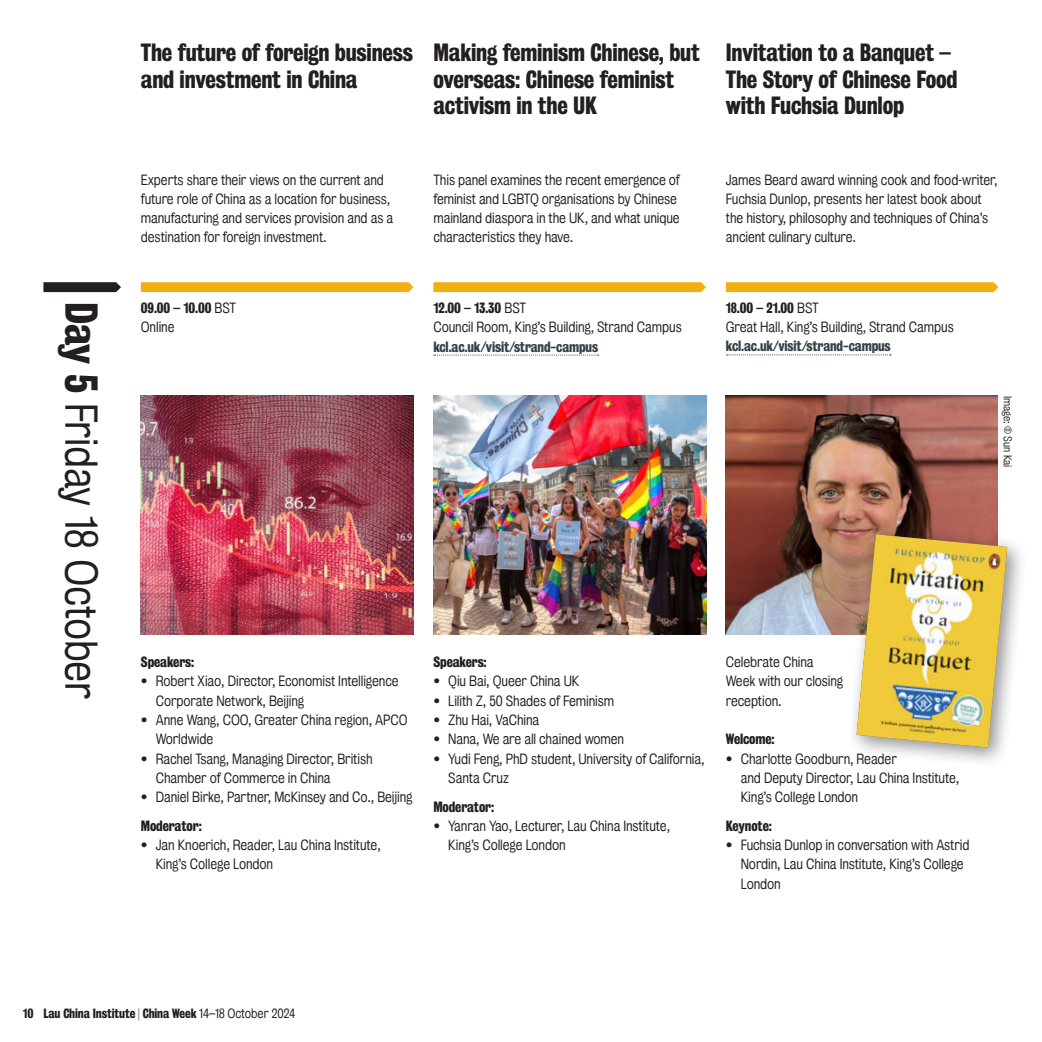
<style>
.page{position:relative;width:1042px;height:1042px;background:#fff}
.page>*{position:absolute;margin:0;border:0;box-sizing:border-box;transform-origin:0 0}
.KCL_-_half_line_-_body_text_9_5_12_KC_-_{font:42px "Kings Bureau Grot Five One";letter-spacing:-.01em;color:#231f20}
.Page_title_KBG_37{font:22.75px/26.2px "Kings Bureau Grot Three Seven";letter-spacing:-.01em;color:#231f20}
.Body_text_-_bureau_-_no_space_after{font:13.65px/19.2px "Kings Bureau Grot Five One";letter-spacing:-.01em;color:#231f20}
.Body_text_heading_-_space_before{font:13.65px "Kings Bureau Grot Three Seven";letter-spacing:-.01em;color:#231f20}
.Body_text_-_bureau_-_no_space_after-2{font:13.65px "Kings Bureau Grot Three Seven";letter-spacing:-.01em;color:#231f20}
.Body_text_-_bureau_-_space_after{font:13.65px/19.2px "Kings Bureau Grot Five One";letter-spacing:-.01em;color:#231f20}
.t1{font:12.25px "Kings Bureau Grot Three Seven";letter-spacing:-.01em;color:#231f20}
.event_type{font:10.5px "Kings Bureau Grot Five One";letter-spacing:-.01em;color:#231f20}
.s1{font-family:"Kings Bureau Grot Three Seven"}
.s2{font-family:"Kings Bureau Grot Five One"}
.s3{font-family:"Kings Bureau Grot Three Seven";color:#344146}
</style>
<div class="page">
<svg style="left:43px;top:282px;width:78px;height:10px"></svg>
<img style="left:141px;top:396px;width:272px;height:238px">
<img style="left:433px;top:396px;width:273px;height:238px">
<svg style="left:434px;top:355px;width:165px;height:1px"></svg>
<svg style="left:141px;top:282px;width:272px;height:10px;background:#f0b119"></svg>
<svg style="left:433px;top:282px;width:273px;height:10px;background:#f0b11a"></svg>
<svg style="left:726px;top:282px;width:272px;height:10px;background:#f0b119"></svg>
<img style="left:726px;top:396px;width:271px;height:238px">
<svg style="left:726px;top:354px;width:165px;height:1px"></svg>
<div style="left:846px;top:524px;width:181px;height:244px;background:#231f20;opacity:.5"></div>
<img style="left:856px;top:534px;width:151px;height:213px">
<p class="KCL_-_half_line_-_body_text_9_5_12_KC_-_" style="left:105px;top:302px;width:399px;rotate:90deg"><span class="s1">Day 5</span> Friday 18 October</p>
<p class="Page_title_KBG_37" style="left:141px;top:40px;width:274px">The future of foreign business and investment in China</p>
<p class="Page_title_KBG_37" style="left:433px;top:40px;width:268px">Making feminism Chinese, but overseas: Chinese feminist activism in the UK</p>
<p class="Body_text_-_bureau_-_no_space_after" style="left:141px;top:170px;width:254px">Experts share their views on the current and future role of China as a location for business, manufacturing and services provision and as a destination for foreign investment.</p>
<p class="Body_text_-_bureau_-_no_space_after" style="left:433px;top:170px;width:248px">This panel examines the recent emergence of feminist and LGBTQ organisations by Chinese mainland diaspora in the UK, and what unique characteristics they have.</p>
<p class="Body_text_-_bureau_-_no_space_after-2" style="left:141px;top:300px;width:97px">09.00 – 10.00 <span class="s2">BST</span></p>
<p class="Body_text_-_bureau_-_no_space_after" style="left:141px;top:318px;width:35px">Online</p>
<p class="Body_text_-_bureau_-_no_space_after-2" style="left:433px;top:300px;width:94px">12.00 – 13.30 <span class="s2">BST</span></p>
<p class="Body_text_-_bureau_-_no_space_after" style="left:433px;top:318px;width:250px">Council Room, King’s Building, Strand Campus <span class="s3">kcl.ac.uk/visit/strand-campus</span></p>
<p class="Page_title_KBG_37" style="left:726px;top:40px;width:233px">Invitation to a Banquet –<br>The Story of Chinese Food with Fuchsia Dunlop</p>
<p class="Body_text_-_bureau_-_no_space_after" style="left:726px;top:170px;width:273px">James Beard award winning cook and food-writer, Fuchsia Dunlop, presents her latest book about the history, philosophy and techniques of China’s ancient culinary culture.</p>
<p class="Body_text_-_bureau_-_no_space_after-2" style="left:726px;top:300px;width:94px">18.00 – 21.00 <span class="s2">BST</span></p>
<p class="Body_text_-_bureau_-_no_space_after" style="left:726px;top:317px;width:229px">Great Hall, King’s Building, Strand Campus <span class="s3">kcl.ac.uk/visit/strand-campus</span></p>
<p class="event_type" style="left:1013px;top:396px;width:73px;rotate:90deg">Image: © Sun Kai</p>
<p class="Body_text_heading_-_space_before" style="left:141px;top:654px;width:55px">Speakers:</p>
<p class="Body_text_-_bureau_-_no_space_after" style="left:156px;top:672px;width:244px;text-indent:-15px">• Robert Xiao, Director, Economist Intelligence<br>Corporate Network, Beijing</p>
<p class="Body_text_-_bureau_-_no_space_after" style="left:156px;top:710px;width:253px;text-indent:-15px">• Anne Wang, COO, Greater China region, APCO<br>Worldwide</p>
<p class="Body_text_-_bureau_-_no_space_after" style="left:156px;top:749px;width:218px;text-indent:-15px">• Rachel Tsang, Managing Director, British<br>Chamber of Commerce in China</p>
<p class="Body_text_-_bureau_-_no_space_after" style="left:141px;top:787px;width:273px">• Daniel Birke, Partner, McKinsey and Co., Beijing</p>
<p class="Body_text_heading_-_space_before" style="left:141px;top:818px;width:62px">Moderator:</p>
<p class="Body_text_-_bureau_-_no_space_after" style="left:156px;top:835px;width:226px;text-indent:-15px">• Jan Knoerich, Reader, Lau China Institute,<br>King’s College London</p>
<p class="Body_text_heading_-_space_before" style="left:433px;top:654px;width:55px">Speakers:</p>
<p class="Body_text_-_bureau_-_no_space_after" style="left:433px;top:672px;width:147px">• Qiu Bai, Queer China UK</p>
<p class="Body_text_-_bureau_-_no_space_after" style="left:433px;top:691px;width:182px">• Lilith Z, 50 Shades of Feminism</p>
<p class="Body_text_-_bureau_-_no_space_after" style="left:433px;top:710px;width:107px">• Zhu Hai, VaChina</p>
<p class="Body_text_-_bureau_-_no_space_after" style="left:433px;top:729px;width:192px">• Nana, We are all chained women</p>
<p class="Body_text_-_bureau_-_no_space_after" style="left:448px;top:749px;width:258px;text-indent:-15px">• Yudi Feng, PhD student, University of California,<br>Santa Cruz</p>
<p class="Body_text_heading_-_space_before" style="left:433px;top:798px;width:62px">Moderator:</p>
<p class="Body_text_-_bureau_-_no_space_after" style="left:448px;top:816px;width:223px;text-indent:-15px">• Yanran Yao, Lecturer, Lau China Institute,<br>King’s College London</p>
<p class="Body_text_-_bureau_-_space_after" style="left:726px;top:652px;width:119px">Celebrate China<br>Week with our closing reception.</p>
<p class="Body_text_heading_-_space_before" style="left:726px;top:731px;width:50px">Welcome:</p>
<p class="Body_text_-_bureau_-_no_space_after" style="left:741px;top:749px;width:220px;text-indent:-15px">• Charlotte Goodburn, Reader<br>and Deputy Director, Lau China Institute,<br>King’s College London</p>
<p class="Body_text_heading_-_space_before" style="left:726px;top:818px;width:48px">Keynote:</p>
<p class="Body_text_-_bureau_-_no_space_after" style="left:741px;top:835px;width:230px;text-indent:-15px">• Fuchsia Dunlop in conversation with Astrid<br>Nordin, Lau China Institute, King’s College<br>London</p>
<p class="t1" style="left:23px;top:1006px;width:274px">10 Lau China Institute <span class="s2">|</span> China Week <span class="s2">14–18 October 2024</span></p>
</div>
